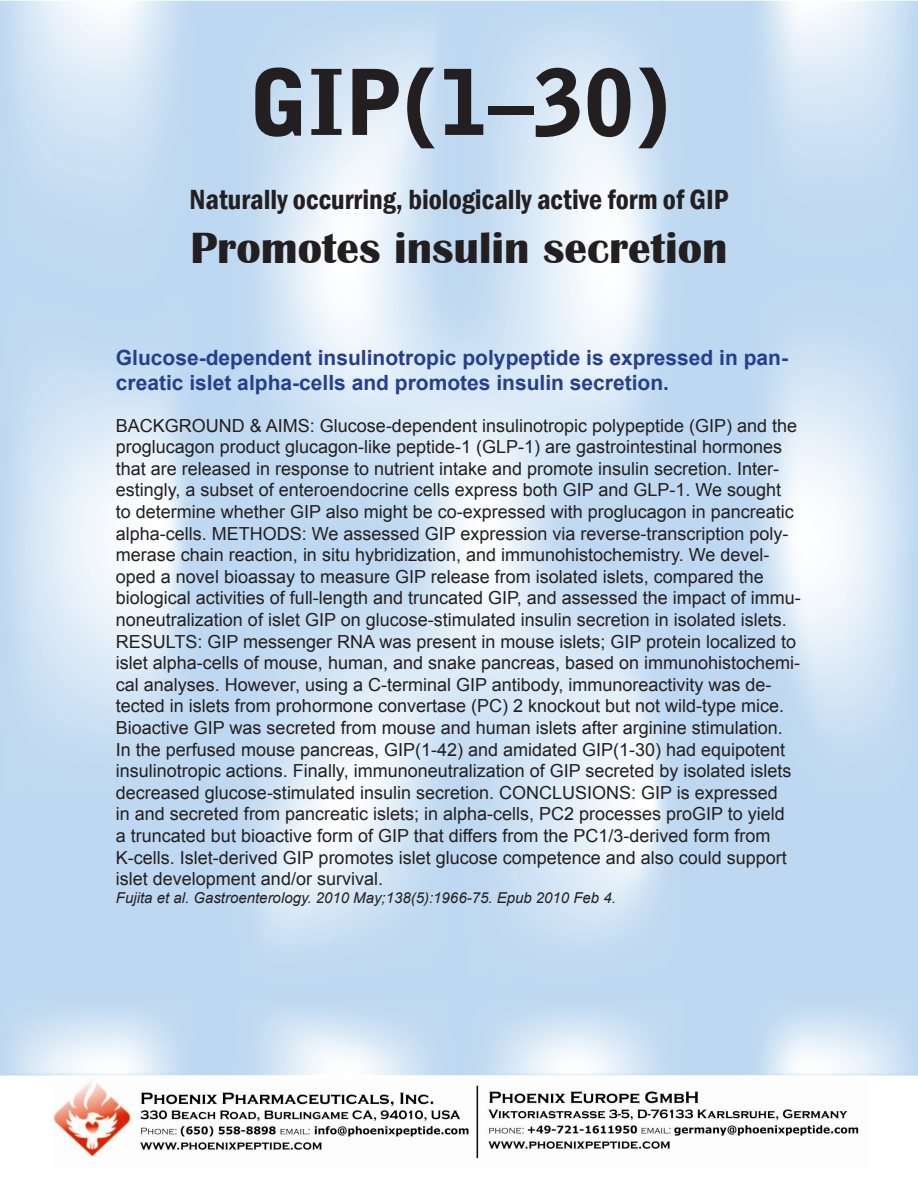
<style>
.page{position:relative;width:918px;height:1188px;background:#fff}
.page>*{position:absolute;margin:0;border:0;box-sizing:border-box;transform-origin:0 0}
.t1{font:900 90px "Bell Gothic Std";color:#231f20}
.t2{font:700 45px "Britannic";color:#231f20}
.t3{font:600 condensed 28.5px "Franklin Gothic";color:#231f20}
.t4{font:700 21px/25.2px "Arial";color:#253f8e}
.t5{font:18px/21.6px "Arial";color:#231f20}
.t6{font:italic 15px "Arial";color:#231f20}
</style>
<div class="page">
<img style="left:54px;top:1081px;width:805px;height:78px">
<p class="t1" style="left:249px;top:50px;width:422px">GIP(1–30)</p>
<p class="t3" style="left:190px;top:180px;width:540px">Naturally occurring, biologically active form of GIP</p>
<p class="t2" style="left:190px;top:222px;width:539px">Promotes insulin secretion</p>
<p class="t4" style="left:116px;top:346px;width:674px">Glucose-dependent insulinotropic polypeptide is expressed in pan&shy;creatic islet alpha-cells and promotes insulin secretion.</p>
<p class="t5" style="left:116px;top:415px;width:687px">BACKGROUND &amp; AIMS: Glucose-dependent insulinotropic polypeptide (GIP) and the proglucagon product glucagon-like peptide-1 (GLP-1) are gastrointestinal hormones that are released in response to nutrient intake and promote insulin secretion. Inter&shy;estingly, a subset of enteroendocrine cells express both GIP and GLP-1. We sought<br>to determine whether GIP also might be co-expressed with proglucagon in pancreatic alpha-cells. METHODS: We assessed GIP expression via reverse-transcription poly&shy;merase chain reaction, in situ hybridization, and immunohistochemistry. We devel&shy;oped a novel bioassay to measure GIP release from isolated islets, compared the biological activities of full-length and truncated GIP, and assessed the impact of immu&shy;noneutralization of islet GIP on glucose-stimulated insulin secretion in isolated islets.<br>RESULTS: GIP messenger RNA was present in mouse islets; GIP protein localized to islet alpha-cells of mouse, human, and snake pancreas, based on immunohistochemi&shy;cal analyses. However, using a C-terminal GIP antibody, immunoreactivity was de&shy;tected in islets from prohormone convertase (PC) 2 knockout but not wild-type mice.<br>Bioactive GIP was secreted from mouse and human islets after arginine stimulation.<br>In the perfused mouse pancreas, GIP(1-42) and amidated GIP(1-30) had equipotent insulinotropic actions. Finally, immunoneutralization of GIP secreted by isolated islets decreased glucose-stimulated insulin secretion. CONCLUSIONS: GIP is expressed<br>in and secreted from pancreatic islets; in alpha-cells, PC2 processes proGIP to yield<br>a truncated but bioactive form of GIP that differs from the PC1/3-derived form from K-cells. Islet-derived GIP promotes islet glucose competence and also could support islet development and/or survival.</p>
<p class="t6" style="left:116px;top:888px;width:502px">Fujita et al. Gastroenterology. 2010 May;138(5):1966-75. Epub 2010 Feb 4.</p>
</div>
